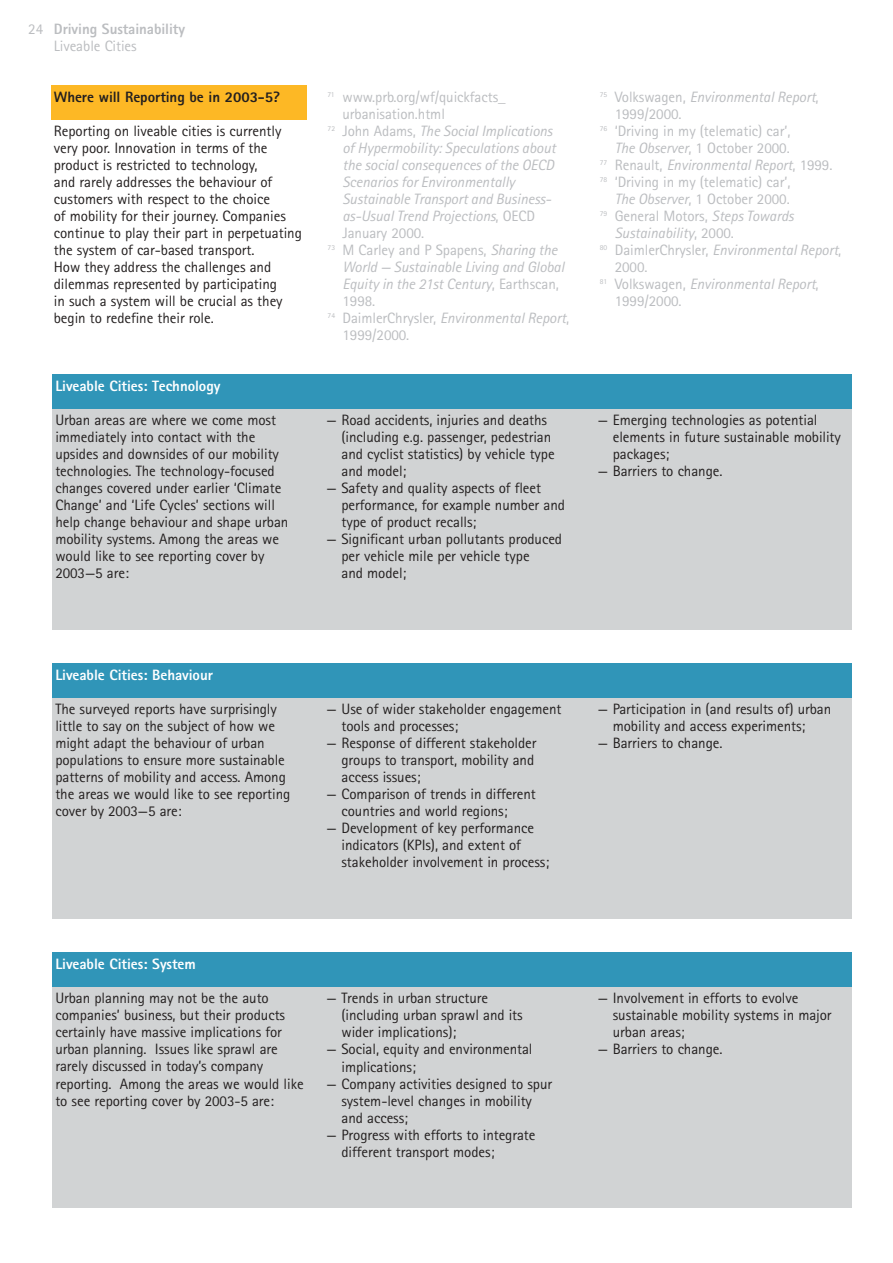
<style>
.page{position:relative;width:893px;height:1263px;background:#fff}
.page>*{position:absolute;margin:0;border:0;box-sizing:border-box;transform-origin:0 0}
.t1{font:15px/17px "Rotis Sans Serif";letter-spacing:-.005em;color:#231f1f}
.t2{font:italic 15px "Rotis Sans Serif";letter-spacing:-.005em;color:#bbbdc0}
.t3{font:15px "Rotis Sans Serif";letter-spacing:-.005em;color:#bbbdc0}
.t4{font:800 15px "Rotis Sans Serif";letter-spacing:-.005em;color:#fff}
.t5{font:800 15px/17px "Rotis Sans Serif";letter-spacing:-.005em;color:#bbbdc0}
.t6{font:800 15px "Rotis Sans Serif";letter-spacing:-.005em;color:#231f1f}
.s1{font-weight:400}
.s2{font-style:normal}
.s3{font-style:italic}
</style>
<div class="page">
<div style="left:52px;top:85px;width:255px;height:34px;background:#fdb825"></div>
<div style="left:52px;top:374px;width:799px;height:255px;background:#d1d3d4"></div>
<div style="left:52px;top:663px;width:799px;height:255px;background:#d1d3d4"></div>
<div style="left:52px;top:952px;width:799px;height:256px;background:#d1d3d4"></div>
<div style="left:52px;top:374px;width:799px;height:34px;background:#3095b8"></div>
<div style="left:52px;top:952px;width:799px;height:34px;background:#3095b8"></div>
<div style="left:52px;top:663px;width:799px;height:34px;background:#3095b8"></div>
<p class="t5" style="left:54px;top:22px;width:133px;text-indent:-26px"><span class="s1">24</span> Driving Sustainability<br><span class="s1">Liveable Cities</span></p>
<p class="t6" style="left:54px;top:92px;width:228px">Where will Reporting be in 2003-5?</p>
<p class="t1" style="left:54px;top:124px;width:249px">Reporting on liveable cities is currently very poor. Innovation in terms of the product is restricted to technology,<br>and rarely addresses the behaviour of customers with respect to the choice<br>of mobility for their journey. Companies continue to play their part in perpetuating the system of car-based transport.<br>How they address the challenges and dilemmas represented by participating<br>in such a system will be crucial as they begin to redefine their role.</p>
<p class="t4" style="left:55px;top:381px;width:167px">Liveable Cities: Technology</p>
<p class="t3" style="left:327px;top:92px;width:179px"><sup>71</sup> www.prb.org/wf/quickfacts_</p>
<p class="t3" style="left:342px;top:109px;width:104px">urbanisation.html</p>
<p class="t2" style="left:327px;top:126px;width:226px"><sup>72</sup> <span class="s2">John Adams,</span> The Social Implications</p>
<p class="t2" style="left:342px;top:143px;width:215px">of Hypermobility: Speculations about</p>
<p class="t2" style="left:342px;top:160px;width:213px">the social consequences of the OECD</p>
<p class="t2" style="left:342px;top:177px;width:174px">Scenarios for Environmentally</p>
<p class="t2" style="left:342px;top:194px;width:210px">Sustainable Transport and Business-</p>
<p class="t2" style="left:342px;top:211px;width:194px">as-Usual Trend Projections<span class="s2">, OECD</span></p>
<p class="t3" style="left:342px;top:228px;width:83px">January 2000.</p>
<p class="t3" style="left:327px;top:245px;width:231px"><sup>73</sup> M Carley and P Spapens, <span class="s3">Sharing the</span></p>
<p class="t2" style="left:342px;top:262px;width:223px">World — Sustainable Living and Global</p>
<p class="t2" style="left:342px;top:279px;width:218px">Equity in the 21st Century<span class="s2">, Earthscan,</span></p>
<p class="t3" style="left:342px;top:296px;width:34px">1998.</p>
<p class="t2" style="left:327px;top:313px;width:243px"><sup>74</sup> <span class="s2">DaimlerChrysler,</span> Environmental Report<span class="s2">,</span></p>
<p class="t3" style="left:342px;top:330px;width:68px">1999/2000.</p>
<p class="t1" style="left:55px;top:413px;width:234px">Urban areas are where we come most immediately into contact with the upsides and downsides of our mobility technologies. The technology-focused changes covered under earlier ‘Climate Change’ and ‘Life Cycles’ sections will help change behaviour and shape urban mobility systems. Among the areas we would like to see reporting cover by 2003—5 are:</p>
<p class="t1" style="left:341px;top:413px;width:215px;text-indent:-15px">— Road accidents, injuries and deaths (including e.g. passenger, pedestrian and cyclist statistics) by vehicle type and model;</p>
<p class="t1" style="left:341px;top:481px;width:225px;text-indent:-15px">— Safety and quality aspects of fleet performance, for example number and type of product recalls;</p>
<p class="t1" style="left:341px;top:532px;width:222px;text-indent:-15px">— Significant urban pollutants produced per vehicle mile per vehicle type<br>and model;</p>
<p class="t2" style="left:600px;top:92px;width:220px"><sup>75</sup> <span class="s2">Volkswagen,</span> Environmental Report<span class="s2">,</span></p>
<p class="t3" style="left:614px;top:109px;width:68px">1999/2000.</p>
<p class="t3" style="left:600px;top:126px;width:192px"><sup>76</sup> ‘Driving in my (telematic) car’,</p>
<p class="t3" style="left:614px;top:143px;width:176px"><span class="s3">The Observer</span>, 1 October 2000.</p>
<p class="t2" style="left:600px;top:160px;width:234px"><sup>77</sup> <span class="s2">Renault,</span> Environmental Report<span class="s2">, 1999.</span></p>
<p class="t3" style="left:600px;top:177px;width:192px"><sup>78</sup> ‘Driving in my (telematic) car’,</p>
<p class="t3" style="left:614px;top:194px;width:176px"><span class="s3">The Observer</span>, 1 October 2000.</p>
<p class="t3" style="left:600px;top:211px;width:195px"><sup>79</sup> General Motors, <span class="s3">Steps Towards</span></p>
<p class="t2" style="left:614px;top:228px;width:121px">Sustainability<span class="s2">, 2000.</span></p>
<p class="t2" style="left:600px;top:245px;width:243px"><sup>80</sup> <span class="s2">DaimlerChrysler,</span> Environmental Report<span class="s2">,</span></p>
<p class="t3" style="left:614px;top:262px;width:34px">2000.</p>
<p class="t2" style="left:600px;top:279px;width:220px"><sup>81</sup> <span class="s2">Volkswagen,</span> Environmental Report<span class="s2">,</span></p>
<p class="t3" style="left:614px;top:296px;width:68px">1999/2000.</p>
<p class="t1" style="left:612px;top:413px;width:230px;text-indent:-15px">— Emerging technologies as potential elements in future sustainable mobility packages;</p>
<p class="t1" style="left:598px;top:464px;width:126px">— Barriers to change.</p>
<p class="t4" style="left:55px;top:670px;width:159px">Liveable Cities: Behaviour</p>
<p class="t1" style="left:55px;top:702px;width:236px">The surveyed reports have surprisingly little to say on the subject of how we might adapt the behaviour of urban populations to ensure more sustainable patterns of mobility and access. Among the areas we would like to see reporting cover by 2003—5 are:</p>
<p class="t1" style="left:341px;top:702px;width:221px;text-indent:-15px">— Use of wider stakeholder engagement tools and processes;</p>
<p class="t1" style="left:341px;top:736px;width:197px;text-indent:-15px">— Response of different stakeholder groups to transport, mobility and access issues;</p>
<p class="t1" style="left:341px;top:787px;width:196px;text-indent:-15px">— Comparison of trends in different countries and world regions;</p>
<p class="t1" style="left:341px;top:821px;width:209px;text-indent:-15px">— Development of key performance indicators (KPIs), and extent of stakeholder involvement in process;</p>
<p class="t4" style="left:55px;top:959px;width:142px">Liveable Cities: System</p>
<p class="t1" style="left:55px;top:991px;width:250px">Urban planning may not be the auto companies’ business, but their products certainly have massive implications for urban planning. Issues like sprawl are rarely discussed in today’s company reporting. Among the areas we would like to see reporting cover by 2003-5 are:</p>
<p class="t1" style="left:341px;top:991px;width:183px;text-indent:-15px">— Trends in urban structure (including urban sprawl and its wider implications);</p>
<p class="t1" style="left:341px;top:1042px;width:192px;text-indent:-15px">— Social, equity and environmental implications;</p>
<p class="t1" style="left:341px;top:1076px;width:212px;text-indent:-15px">— Company activities designed to spur system-level changes in mobility and access;</p>
<p class="t1" style="left:341px;top:1127px;width:195px;text-indent:-15px">— Progress with efforts to integrate different transport modes;</p>
<p class="t1" style="left:612px;top:702px;width:220px;text-indent:-15px">— Participation in (and results of) urban mobility and access experiments;</p>
<p class="t1" style="left:598px;top:736px;width:126px">— Barriers to change.</p>
<p class="t1" style="left:612px;top:991px;width:220px;text-indent:-15px">— Involvement in efforts to evolve sustainable mobility systems in major urban areas;</p>
<p class="t1" style="left:598px;top:1042px;width:126px">— Barriers to change.</p>
</div>
